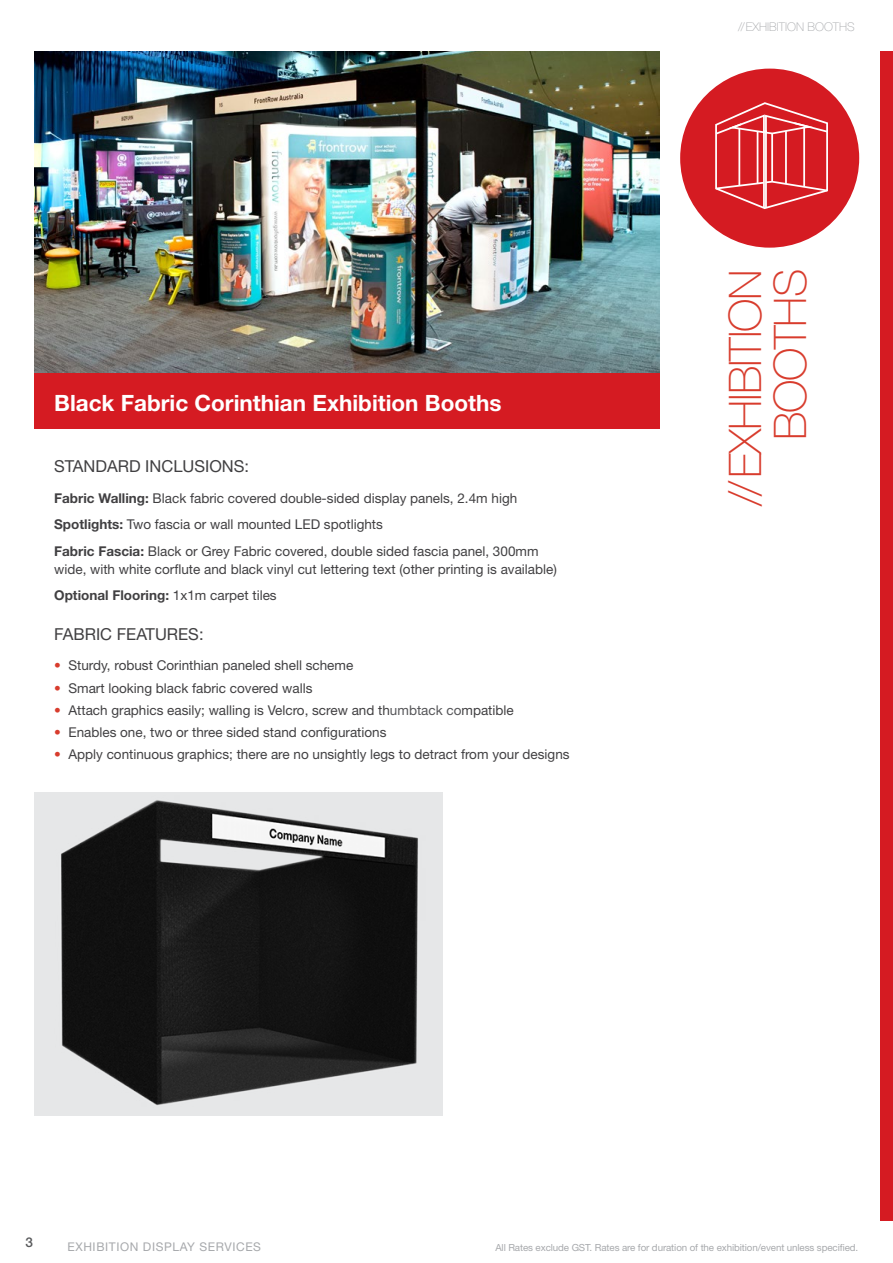
<style>
.page{position:relative;width:893px;height:1263px;background:#fff}
.page>*{position:absolute;margin:0;border:0;box-sizing:border-box;transform-origin:0 0}
.t1{font:100 45px/45px "Helvetica Neue LT Std";letter-spacing:-.025em;color:#d83c2d;text-align:right}
.t2{font:700 22.5px "Helvetica Neue LT Std";color:#fff}
.t3{font:16.5px "Helvetica Neue LT Std";color:#414042}
.t4{font:13.5px/26.5px "Helvetica Neue LT Std";color:#414042}
.t5{font:500 13.5px "Helvetica Neue LT Std";color:#58595b}
.t6{font:12px "Helvetica Neue LT Std";letter-spacing:.05em;color:#a7a9ac}
.t7{font:100 12px "Helvetica Neue LT Std";color:#a7a9ac}
.t8{font:9.75px "Helvetica Neue LT Std";letter-spacing:-.01em;color:#a7a9ac}
.s1{font-weight:700}
.s2{color:#d83c2d}
.s3{color:#565659}
</style>
<div class="page">
<img style="left:34px;top:51px;width:626px;height:322px">
<div style="left:680px;top:69px;width:179px;height:179px;background:#d51b22;border-radius:50%"></div>
<div style="left:880px;top:51px;width:13px;height:1169px;background:#d51b22"></div>
<svg style="left:715px;top:102px;width:113px;height:107px"></svg>
<hr style="left:738px;top:129px;width:2px;height:57px;background:#fff">
<hr style="left:757px;top:131px;width:1px;height:53px;background:#fff">
<hr style="left:771px;top:133px;width:2px;height:49px;background:#fff">
<hr style="left:803px;top:128px;width:2px;height:59px;background:#fff">
<hr style="left:785px;top:131px;width:2px;height:53px;background:#fff">
<div style="left:34px;top:373px;width:626px;height:56px;background:#d51b22"></div>
<div style="left:34px;top:792px;width:408px;height:323px;background:#e6e7e8"></div>
<img style="left:43px;top:792px;width:400px;height:324px">
<h2 class="t2" style="left:54px;top:389px;width:449px">Black Fabric Corinthian Exhibition Booths</h2>
<p class="t3" style="left:54px;top:456px;width:196px">STANDARD INCLUSIONS:</p>
<p class="t4" style="left:54px;top:485px;width:486px"><span class="s1">Fabric Walling:</span> Black fabric covered double-sided display panels, 2.4m high<br><span class="s1">Spotlights:</span> Two fascia or wall mounted LED spotlights<br><span class="s1">Fabric Fascia:</span> Black or Grey Fabric covered, double sided fascia panel, 300mm</p>
<p class="t4" style="left:54px;top:556px;width:504px">wide, with white corflute and black vinyl cut lettering text (other printing is available)<br><span class="s1">Optional Flooring:</span> 1x1m carpet tiles</p>
<p class="t3" style="left:54px;top:624px;width:151px">FABRIC FEATURES:</p>
<p class="t4" style="left:54px;top:652px;width:301px"><span class="s2">•</span> Sturdy, robust Corinthian paneled shell scheme</p>
<p class="t4" style="left:54px;top:674px;width:260px"><span class="s2">•</span> Smart looking black fabric covered walls</p>
<p class="t4" style="left:54px;top:697px;width:461px"><span class="s2">•</span> Attach graphics easily; walling is Velcro, screw and th<span class="s3">umbtack co</span>mpatible</p>
<p class="t4" style="left:54px;top:719px;width:334px"><span class="s2">•</span> Enables one, two or three sided stand configurations</p>
<p class="t4" style="left:54px;top:741px;width:517px"><span class="s2">•</span> Apply continuous graphics; there are no unsightly legs to detract from your designs</p>
<p class="t7" style="left:738px;top:20px;width:118px">//EXHIBITION BOOTHS</p>
<h1 class="t1" style="left:723px;top:506px;width:238px;rotate:-90deg">//EXHIBITION<br>BOOTHS</h1>
<p class="t5" style="left:26px;top:1234px;width:9px">3</p>
<p class="t6" style="left:68px;top:1239px;width:195px">EXHIBITION DISPLAY SERVICES</p>
<p class="t8" style="left:495px;top:1241px;width:364px">All Rates exclude GST. Rates are for duration of the exhibition/event unless specified.</p>
</div>
